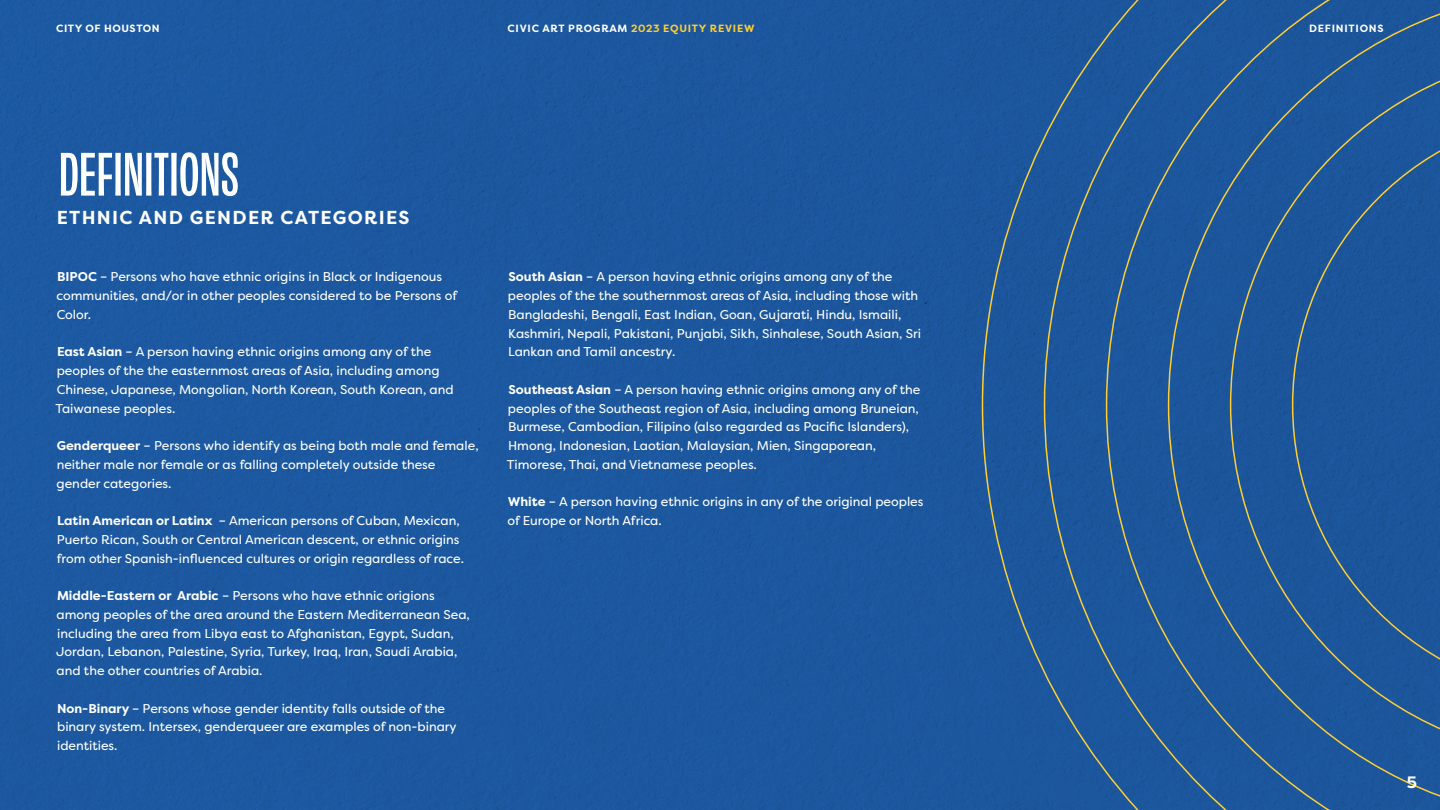
<style>
.page{position:relative;width:1440px;height:810px;background:#fff}
.page>*{position:absolute;margin:0;border:0;box-sizing:border-box;transform-origin:0 0}
.t1{font:57px "Obviously Cond Semi";letter-spacing:.005em;color:#fff}
.t2{font:700 18.75px "Filson Pro";letter-spacing:.07em;color:#fff}
.t3{font:700 16.5px "Filson Pro";color:#fff}
.t4{font:12.75px/18.8px "Filson Pro";color:#fff}
.t5{font:700 10.5px "Filson Pro";letter-spacing:.07em;color:#ffce32}
.t6{font:700 10.5px "Filson Pro";letter-spacing:.06em;color:#fff}
.s1{color:#fff}
.s2{font-weight:700}
</style>
<div class="page">
<div style="left:0;top:0;width:981px;height:810px;background:#1c58a0"></div>
<div style="left:981px;top:0;width:459px;height:810px;background:#1c569c"></div>
<p class="t6" style="left:56px;top:22px;width:105px">CITY OF HOUSTON</p>
<p class="t5" style="left:508px;top:22px;width:248px"><span class="s1">CIVIC ART PROGRAM</span> 2023 EQUITY REVIEW</p>
<h1 class="t1" style="left:59px;top:134px;width:182px">DEFINITIONS</h1>
<h2 class="t2" style="left:57px;top:206px;width:354px">ETHNIC AND GENDER CATEGORIES</h2>
<p class="t4" style="left:57px;top:267px;width:402px"><span class="s2">BIPOC</span> – Persons who have ethnic origins in Black or Indigenous communities, and/or in other peoples considered to be Persons of<br>Color.</p>
<p class="t4" style="left:56px;top:342px;width:400px"><span class="s2">East Asian</span> – A person having ethnic origins among any of the peoples of the the easternmost areas of Asia, including among Chinese, Japanese, Mongolian, North Korean, South Korean, and Taiwanese peoples.</p>
<p class="t4" style="left:57px;top:436px;width:424px"><span class="s2">Genderqueer</span> – Persons who identify as being both male and female, neither male nor female or as falling completely outside these gender categories.</p>
<p class="t4" style="left:57px;top:511px;width:409px"><span class="s2">Latin American or Latinx</span> – American persons of Cuban, Mexican,<br>Puerto Rican, South or Central American descent, or ethnic origins from other Spanish-influenced cultures or origin regardless of race.</p>
<p class="t4" style="left:56px;top:586px;width:415px"><span class="s2">Middle-Eastern or Arabic</span> – Persons who have ethnic origions among peoples of the area around the Eastern Mediterranean Sea, including the area from Libya east to Afghanistan, Egypt, Sudan, Jordan, Lebanon, Palestine, Syria, Turkey, Iraq, Iran, Saudi Arabia, and the other countries of Arabia.</p>
<p class="t4" style="left:57px;top:699px;width:401px"><span class="s2">Non-Binary</span> – Persons whose gender identity falls outside of the binary system. Intersex, genderqueer are examples of non-binary identities.</p>
<p class="t4" style="left:508px;top:267px;width:415px"><span class="s2">South Asian</span> – A person having ethnic origins among any of the peoples of the the southernmost areas of Asia, including those with Bangladeshi, Bengali, East Indian, Goan, Gujarati, Hindu, Ismaili, Kashmiri, Nepali, Pakistani, Punjabi, Sikh, Sinhalese, South Asian, Sri Lankan and Tamil ancestry.</p>
<p class="t4" style="left:507px;top:380px;width:415px"><span class="s2">Southeast Asian</span> – A person having ethnic origins among any of the peoples of the Southeast region of Asia, including among Bruneian, Burmese, Cambodian, Filipino (also regarded as Pacific Islanders), Hmong, Indonesian, Laotian, Malaysian, Mien, Singaporean, Timorese, Thai, and Vietnamese peoples.</p>
<p class="t4" style="left:508px;top:492px;width:417px"><span class="s2">White</span> – A person having ethnic origins in any of the original peoples of Europe or North Africa.</p>
<p class="t6" style="left:1309px;top:22px;width:76px">DEFINITIONS</p>
<p class="t3" style="left:1407px;top:772px;width:12px">5</p>
</div>
